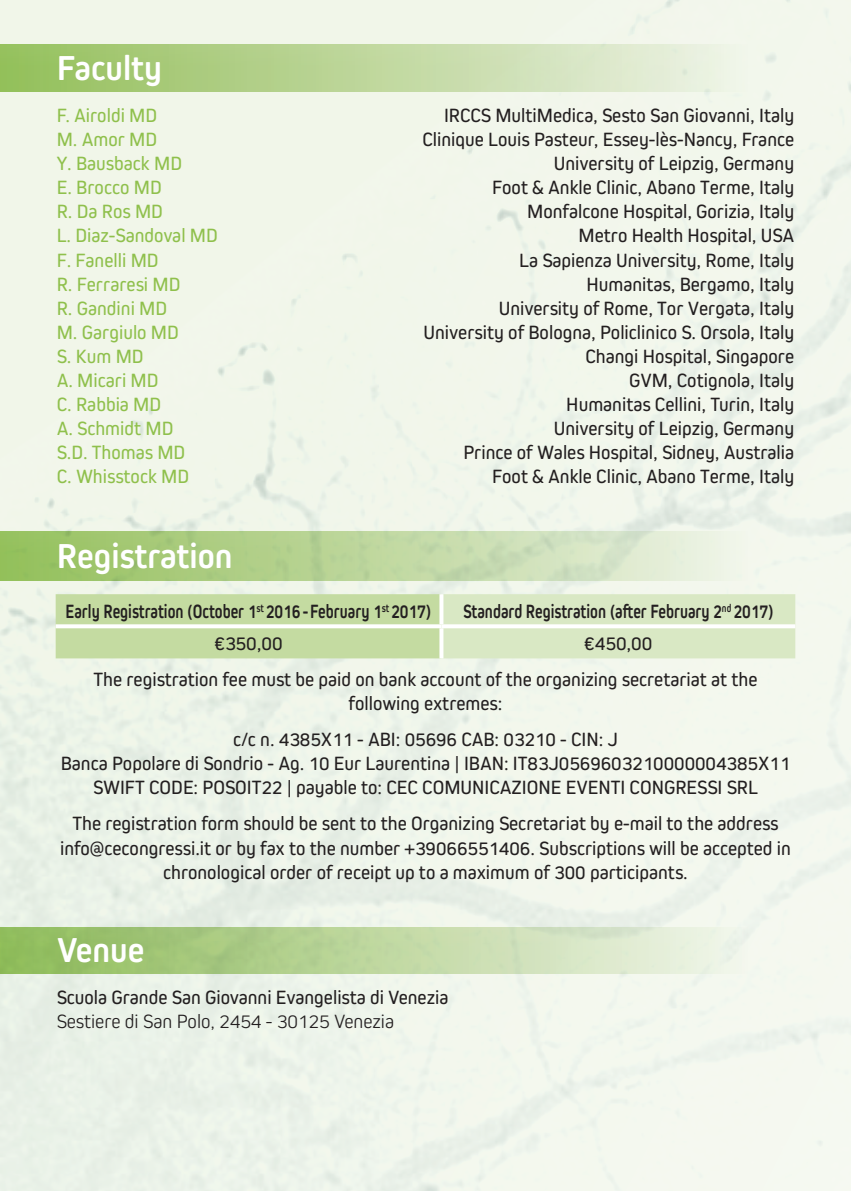
<style>
.page{position:relative;width:851px;height:1191px;background:#fff}
.page>*{position:absolute;margin:0;border:0;box-sizing:border-box;transform-origin:0 0}
.t1{font:700 36px "Kiro";color:#fff}
.t2{font:20px/24px "Kiro";color:#231f20;text-align:center}
.t3{font:20px "Kiro";color:#8fc04c}
.t4{font:700 20px "Kiro";color:#231f20;scale:.82 1}
.t5{font:300 20px "Kiro";color:#231f20}
</style>
<div class="page">
<img style="left:0;top:0;width:850px;height:1191px">
<hr style="left:850px;top:0;width:1px;height:1191px;background:#f1f6e9">
<div style="left:0;top:44px;width:747px;height:48px;background:linear-gradient(to right,#93be59,#eef3e6)"></div>
<div style="left:0;top:927px;width:747px;height:46px;background:linear-gradient(to right,#8bb856,#f0f4e9)"></div>
<div style="left:0;top:531px;width:747px;height:49px;background:linear-gradient(to right,#92bd59,#ebf0e5)"></div>
<svg style="left:56px;top:594px;width:739px;height:64px;background:#cee1b2"></svg>
<svg style="left:439px;top:594px;width:4px;height:30px"></svg>
<svg style="left:56px;top:624px;width:385px;height:4px"></svg>
<svg style="left:441px;top:624px;width:354px;height:4px"></svg>
<svg style="left:439px;top:628px;width:4px;height:30px"></svg>
<h1 class="t1" style="left:57px;top:47px;width:107px">Faculty</h1>
<p class="t3" style="left:57px;top:104px;width:102px">F. Airoldi MD</p>
<p class="t2" style="left:444px;top:103px;width:352px">IRCCS MultiMedica, Sesto San Giovanni, Italy</p>
<p class="t3" style="left:57px;top:128px;width:102px">M. Amor MD</p>
<p class="t2" style="left:422px;top:127px;width:373px">Clinique Louis Pasteur, Essey-lès-Nancy, France</p>
<p class="t3" style="left:57px;top:152px;width:127px">Y. Bausback MD</p>
<p class="t2" style="left:553px;top:151px;width:242px">University of Leipzig, Germany</p>
<p class="t3" style="left:57px;top:176px;width:106px">E. Brocco MD</p>
<p class="t2" style="left:492px;top:175px;width:303px">Foot &amp; Ankle Clinic, Abano Terme, Italy</p>
<p class="t3" style="left:57px;top:200px;width:108px">R. Da Ros MD</p>
<p class="t2" style="left:527px;top:199px;width:268px">Monfalcone Hospital, Gorizia, Italy</p>
<p class="t3" style="left:57px;top:224px;width:163px">L. Diaz-Sandoval MD</p>
<p class="t2" style="left:578px;top:223px;width:217px">Metro Health Hospital, USA</p>
<p class="t3" style="left:57px;top:248px;width:103px">F. Fanelli MD</p>
<p class="t2" style="left:519px;top:247px;width:276px">La Sapienza University, Rome, Italy</p>
<p class="t3" style="left:57px;top:272px;width:125px">R. Ferraresi MD</p>
<p class="t2" style="left:586px;top:271px;width:209px">Humanitas, Bergamo, Italy</p>
<p class="t3" style="left:57px;top:296px;width:112px">R. Gandini MD</p>
<p class="t2" style="left:498px;top:295px;width:297px">University of Rome, Tor Vergata, Italy</p>
<p class="t3" style="left:57px;top:320px;width:124px">M. Gargiulo MD</p>
<p class="t2" style="left:423px;top:319px;width:372px">University of Bologna, Policlinico S. Orsola, Italy</p>
<p class="t3" style="left:57px;top:344px;width:88px">S. Kum MD</p>
<p class="t2" style="left:585px;top:343px;width:210px">Changi Hospital, Singapore</p>
<p class="t3" style="left:57px;top:368px;width:103px">A. Micari MD</p>
<p class="t2" style="left:629px;top:367px;width:166px">GVM, Cotignola, Italy</p>
<p class="t3" style="left:57px;top:392px;width:106px">C. Rabbia MD</p>
<p class="t2" style="left:566px;top:391px;width:229px">Humanitas Cellini, Turin, Italy</p>
<p class="t3" style="left:57px;top:416px;width:118px">A. Schmidt MD</p>
<p class="t2" style="left:553px;top:415px;width:242px">University of Leipzig, Germany</p>
<p class="t3" style="left:57px;top:440px;width:130px">S.D. Thomas MD</p>
<p class="t2" style="left:463px;top:439px;width:332px">Prince of Wales Hospital, Sidney, Australia</p>
<p class="t3" style="left:57px;top:464px;width:134px">C. Whisstock MD</p>
<p class="t2" style="left:492px;top:463px;width:303px">Foot &amp; Ankle Clinic, Abano Terme, Italy</p>
<h1 class="t1" style="left:57px;top:535px;width:177px">Registration</h1>
<p class="t4" style="left:66px;top:600px;width:448px">Early Registration (October 1<sup>st</sup> 2016-February 1<sup>st</sup> 2017)</p>
<p class="t4" style="left:463px;top:600px;width:380px">Standard Registration (after February 2<sup>nd</sup> 2017)</p>
<p class="t2" style="left:214px;top:631px;width:70px">€350,00</p>
<p class="t2" style="left:93px;top:625px;width:665px;line-height:36px;text-align:left;text-indent:490px">€450,00<br>The registration fee must be paid on bank account of the organizing secretariat at the</p>
<p class="t2" style="left:233px;top:685px;width:386px;line-height:36px">following extremes:<br>c/c n. 4385X11 - ABI: 05696 CAB: 03210 - CIN: J</p>
<p class="t2" style="left:61px;top:751px;width:730px">Banca Popolare di Sondrio - Ag. 10 Eur Laurentina | IBAN: IT83J0569603210000004385X11<br>SWIFT CODE: POSOIT22 | payable to: CEC COMUNICAZIONE EVENTI CONGRESSI SRL</p>
<p class="t2" style="left:60px;top:811px;width:732px">The registration form should be sent to the Organizing Secretariat by e-mail to the address info@cecongressi.it or by fax to the number +39066551406. Subscriptions will be accepted in chronological order of receipt up to a maximum of 300 participants.</p>
<h1 class="t1" style="left:57px;top:929px;width:89px">Venue</h1>
<p class="t2" style="left:57px;top:985px;width:393px">Scuola Grande San Giovanni Evangelista di Venezia</p>
<p class="t5" style="left:57px;top:1009px;width:339px">Sestiere di San Polo, 2454 - 30125 Venezia</p>
</div>
